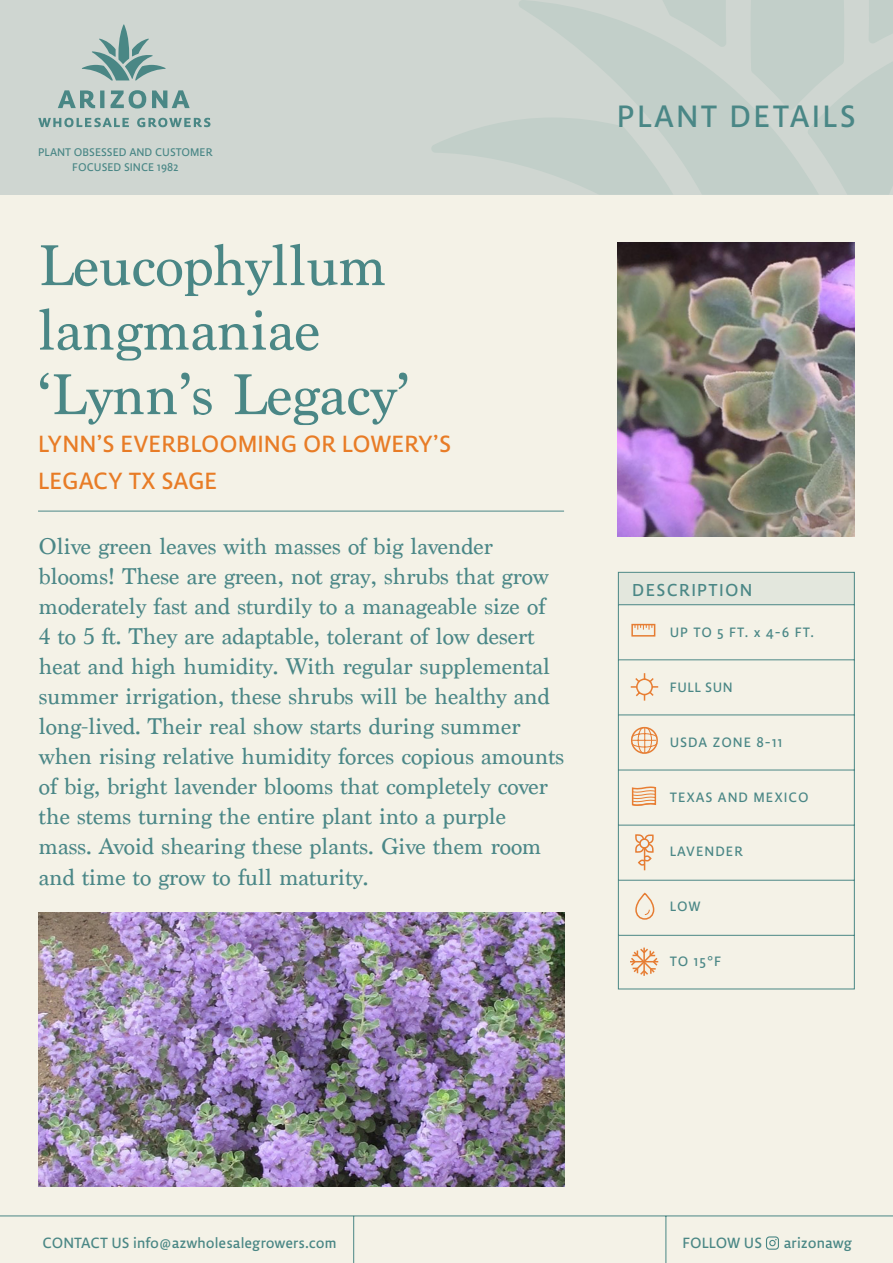
<style>
.page{position:relative;width:893px;height:1263px;background:#f4f2e7}
.page>*{position:absolute;margin:0;border:0;box-sizing:border-box;transform-origin:0 0}
.Títulos{font:60px "Marion";color:#4a8786}
.t1{font:37.5px "Lemon Sans";letter-spacing:.06em;color:#4a8786}
.t2{font:28.5px "Lemon Sans";color:#e87c26}
.párrafo{font:24px/30px "Marion";color:#4a8787}
.t3{font:21px "Lemon Sans";letter-spacing:.06em;color:#4a8786}
.t4{font:18px "Lemon Sans";color:#4a8785}
.Ficha{font:16.5px "Lemon Sans";letter-spacing:.06em;color:#4a8786}
.t5{font:13.5px/15px "Lemon Sans";color:#4a8786;text-align:center}
</style>
<div class="page">
<div style="left:0;top:0;width:893px;height:195px;background:#cfd6d1"></div>
<svg style="left:432px;top:120px;width:86px;height:44px"></svg>
<svg style="left:819px;top:0;width:74px;height:194px"></svg>
<svg style="left:518px;top:0;width:301px;height:194px;fill:#c2cfc9"></svg>
<svg style="left:38px;top:24px;width:172px;height:103px"></svg>
<hr style="left:0;top:1215px;width:893px;height:1px;background:#4a8785">
<hr style="left:353px;top:1216px;width:1px;height:47px;background:#4a8785">
<hr style="left:665px;top:1216px;width:1px;height:47px;background:#4a8785">
<svg style="left:766px;top:1236px;width:13px;height:14px"></svg>
<svg style="left:618px;top:572px;width:237px;height:418px"></svg>
<div style="left:631px;top:624px;width:24px;height:13px;border:2px solid #e67d33"></div>
<svg style="left:635px;top:625px;width:17px;height:5px"></svg>
<svg style="left:631px;top:727px;width:27px;height:27px"></svg>
<svg style="left:635px;top:893px;width:20px;height:27px"></svg>
<svg style="left:634px;top:832px;width:21px;height:38px"></svg>
<svg style="left:629px;top:947px;width:30px;height:29px"></svg>
<svg style="left:631px;top:786px;width:26px;height:20px"></svg>
<svg style="left:629px;top:672px;width:31px;height:30px"></svg>
<img style="left:617px;top:243px;width:238px;height:293px">
<img style="left:38px;top:912px;width:526px;height:274px">
<hr style="left:38px;top:511px;width:526px;height:1px;background:#4a8787">
<p class="t5" style="left:38px;top:144px;width:176px">PLANT OBSESSED AND CUSTOMER<br>FOCUSED SINCE 1982</p>
<p class="Títulos" style="left:38px;top:230px;width:350px">Leucophyllum</p>
<p class="Títulos" style="left:38px;top:294px;width:284px">langmaniae</p>
<p class="Títulos" style="left:38px;top:359px;width:373px">‘Lynn’s Legacy’</p>
<p class="t2" style="left:38px;top:427px;width:415px">LYNN’S EVERBLOOMING OR LOWERY’S</p>
<p class="t2" style="left:38px;top:465px;width:181px">LEGACY TX SAGE</p>
<p class="párrafo" style="left:39px;top:532px;width:527px">Olive green leaves with masses of big lavender blooms! These are green, not gray, shrubs that grow moderately fast and sturdily to a manageable size of<br>4 to 5 ft. They are adaptable, tolerant of low desert heat and high humidity. With regular supplemental summer irrigation, these shrubs will be healthy and long-lived. Their real show starts during summer when rising relative humidity forces copious amounts of big, bright lavender blooms that completely cover the stems turning the entire plant into a purple mass. Avoid shearing these plants. Give them room and time to grow to full maturity.</p>
<h2 class="t1" style="left:617px;top:95px;width:240px">PLANT DETAILS</h2>
<p class="t3" style="left:632px;top:578px;width:122px">DESCRIPTION</p>
<p class="Ficha" style="left:670px;top:623px;width:146px">UP TO 5 FT. x 4-6 FT.</p>
<p class="Ficha" style="left:670px;top:678px;width:64px">FULL SUN</p>
<p class="Ficha" style="left:670px;top:733px;width:114px">USDA ZONE 8-11</p>
<p class="Ficha" style="left:670px;top:787px;width:140px">TEXAS AND MEXICO</p>
<p class="Ficha" style="left:670px;top:842px;width:75px">LAVENDER</p>
<p class="Ficha" style="left:670px;top:897px;width:32px">LOW</p>
<p class="Ficha" style="left:670px;top:952px;width:53px">TO 15°F</p>
<p class="t4" style="left:43px;top:1232px;width:296px">CONTACT US info@azwholesalegrowers.com</p>
<p class="t4" style="left:682px;top:1232px;width:171px">FOLLOW US arizonawg</p>
</div>
